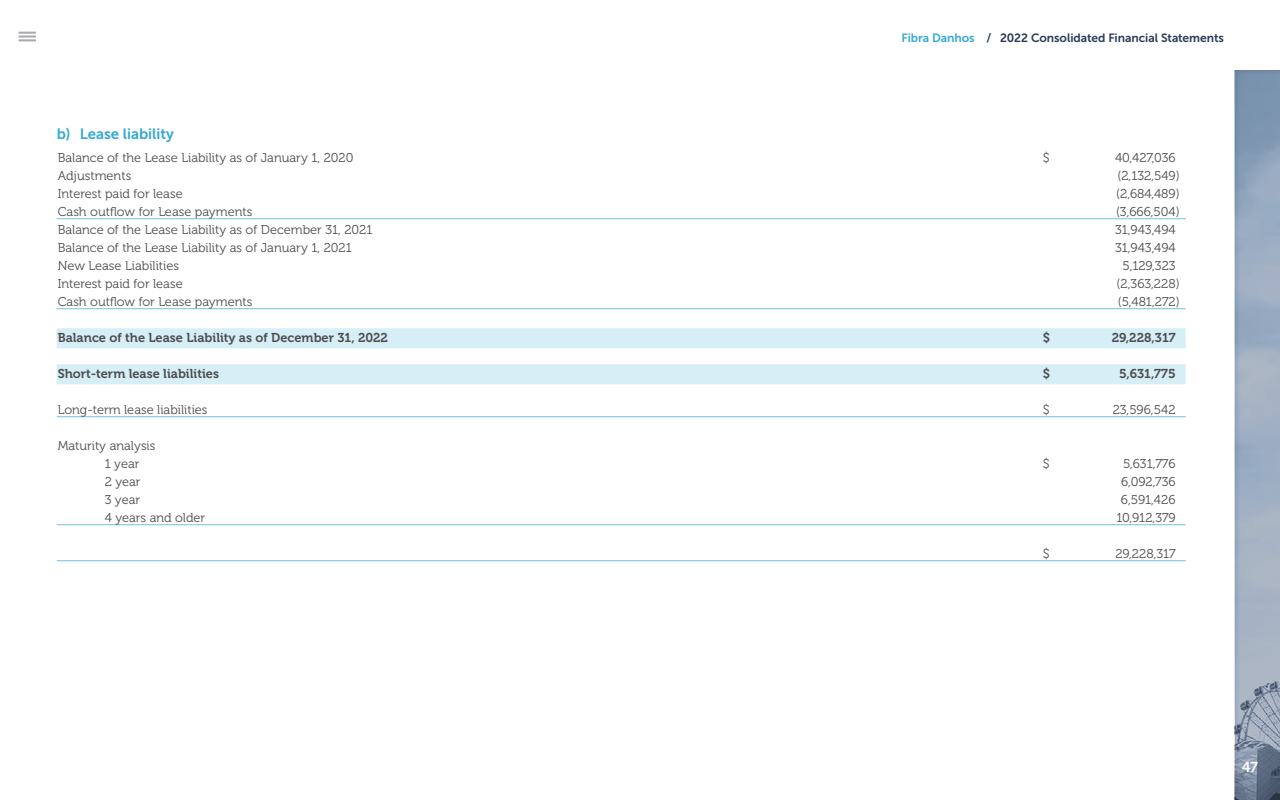
<style>
.page{position:relative;width:1280px;height:800px;background:#fff}
.page>*{position:absolute;margin:0;border:0;box-sizing:border-box;transform-origin:0 0}
.t1{font:15px "Museo Sans 700";color:#34a9d3}
.t2{font:14.4px "Museo Sans 700";color:#fff}
.t3{font:12.8px/18px "Museo 300";color:#4d4d4f}
.t4{font:12.8px "Museo 700";color:#4d4d4f}
.t5{font:12px "Museo Sans 700";letter-spacing:-.005em;color:#283b57}
.s1{color:#34a9d3}
</style>
<div class="page">
<svg style="left:19px;top:32px;width:17px;height:9px"></svg>
<div style="left:1226px;top:64px;width:54px;height:736px;background:#000;opacity:.3"></div>
<hr style="left:57px;top:218px;width:1129px;height:1px;background:#71c3e0">
<hr style="left:57px;top:308px;width:1129px;height:1px;background:#71c3e0">
<div style="left:57px;top:328px;width:1129px;height:20px;background:#d6eef6"></div>
<div style="left:57px;top:364px;width:1129px;height:20px;background:#d6eef6"></div>
<hr style="left:57px;top:416px;width:1129px;height:1px;background:#71c3e0">
<hr style="left:57px;top:524px;width:1129px;height:1px;background:#71c3e0">
<hr style="left:57px;top:560px;width:1129px;height:1px;background:#71c3e0">
<p class="t5" style="left:901px;top:31px;width:324px"><span class="s1">Fibra Danhos</span> / 2022 Consolidated Financial Statements</p>
<p class="t1" style="left:57px;top:125px;width:119px">b) Lease liability</p>
<p class="t3" style="left:58px;top:149px;width:297px">Balance of the Lease Liability as of January 1, 2020</p>
<p class="t3" style="left:1043px;top:149px;width:8px">$</p>
<p class="t3" style="left:1115px;top:149px;width:62px">40,427,036</p>
<p class="t3" style="left:58px;top:167px;width:75px">Adjustments</p>
<p class="t3" style="left:1117px;top:167px;width:64px">(2,132,549)</p>
<p class="t3" style="left:58px;top:185px;width:127px">Interest paid for lease</p>
<p class="t3" style="left:1116px;top:185px;width:65px">(2,684,489)</p>
<p class="t3" style="left:58px;top:203px;width:196px">Cash outflow for Lease payments</p>
<p class="t3" style="left:1116px;top:203px;width:65px">(3,666,504)</p>
<p class="t3" style="left:58px;top:221px;width:316px">Balance of the Lease Liability as of December 31, 2021</p>
<p class="t3" style="left:1115px;top:221px;width:62px">31,943,494</p>
<p class="t3" style="left:58px;top:239px;width:296px">Balance of the Lease Liability as of January 1, 2021</p>
<p class="t3" style="left:1115px;top:239px;width:62px">31,943,494</p>
<p class="t3" style="left:58px;top:257px;width:123px">New Lease Liabilities</p>
<p class="t3" style="left:1123px;top:257px;width:55px">5,129,323</p>
<p class="t3" style="left:58px;top:275px;width:127px">Interest paid for lease</p>
<p class="t3" style="left:1117px;top:275px;width:64px">(2,363,228)</p>
<p class="t3" style="left:58px;top:293px;width:196px">Cash outflow for Lease payments</p>
<p class="t3" style="left:1118px;top:293px;width:63px">(5,481,272)</p>
<p class="t4" style="left:58px;top:331px;width:332px">Balance of the Lease Liability as of December 31, 2022</p>
<p class="t4" style="left:1043px;top:331px;width:9px">$</p>
<p class="t4" style="left:1112px;top:331px;width:65px">29,228,317</p>
<p class="t4" style="left:58px;top:367px;width:163px">Short-term lease liabilities</p>
<p class="t4" style="left:1043px;top:367px;width:9px">$</p>
<p class="t4" style="left:1119px;top:367px;width:58px">5,631,775</p>
<p class="t3" style="left:58px;top:401px;width:151px">Long-term lease liabilities</p>
<p class="t3" style="left:1043px;top:401px;width:8px">$</p>
<p class="t3" style="left:1113px;top:401px;width:65px">23,596,542</p>
<p class="t3" style="left:105px;top:437px;width:52px;text-indent:-47px">Maturity analysis<br>1 year</p>
<p class="t3" style="left:1043px;top:455px;width:8px">$</p>
<p class="t3" style="left:1123px;top:455px;width:54px">5,631,776</p>
<p class="t3" style="left:105px;top:473px;width:37px">2 year</p>
<p class="t3" style="left:1121px;top:473px;width:56px">6,092,736</p>
<p class="t3" style="left:105px;top:491px;width:37px">3 year</p>
<p class="t3" style="left:1121px;top:491px;width:56px">6,591,426</p>
<p class="t3" style="left:105px;top:509px;width:102px">4 years and older</p>
<p class="t3" style="left:1116px;top:509px;width:61px">10,912,379</p>
<p class="t3" style="left:1043px;top:545px;width:8px">$</p>
<p class="t3" style="left:1116px;top:545px;width:62px">29,228,317</p>
<p class="t2" style="left:1242px;top:759px;width:18px">47</p>
</div>
